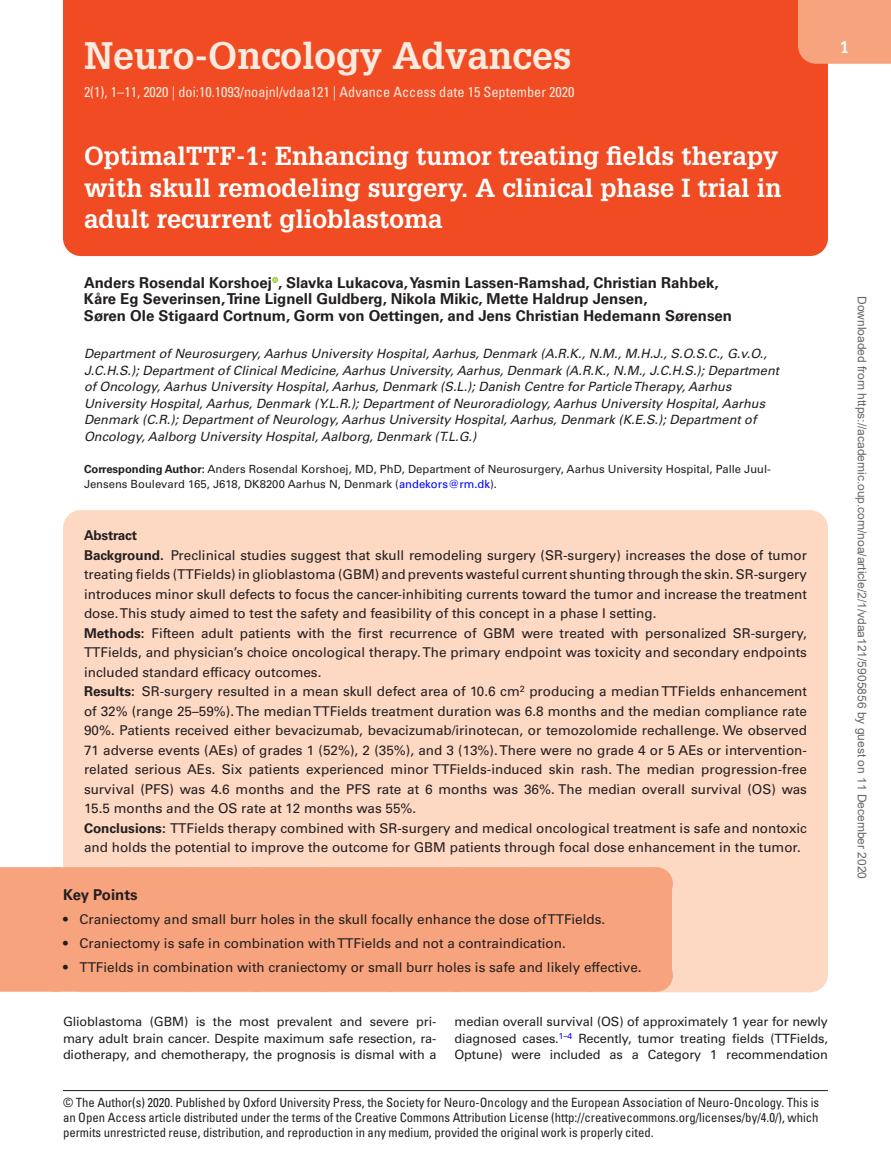
<style>
.page{position:relative;width:891px;height:1175px;background:#fff}
.page>*{position:absolute;margin:0;border:0;box-sizing:border-box;transform-origin:0 0}
.t1{font:700 37.5px "Glypha LT Std";color:#fdeade}
.t2{font:700 25.5px/31.5px "Glypha LT Std";color:#fff}
.t3{font:700 16.5px "Glypha LT Std";color:#fff}
.t4{font:700 15px/16.5px "Univers LT Std";color:#231f20}
.t5{font:condensed 14.25px "Univers LT Std";color:#fdeade}
.t6{font:13.5px/19.5px "Univers LT Std";color:#231f20}
.t7{font:italic 12.75px/16.5px "Univers LT Std";color:#231f20}
.t8{font:condensed 12.75px/15px "Univers LT Std";color:#231f20;text-align:justify}
.t9{font:12.75px/16.5px "Univers LT Std";letter-spacing:-.01em;color:#231f20;text-align:justify}
.t10{font:12px "Arial";color:#666}
.t11{font:11.25px/15px "Univers LT Std";color:#231f20}
.s1{font-weight:700}
.s2{color:#00f}
</style>
<div class="page">
<div style="left:63px;top:0;width:765px;height:166px;background:#f04b22"></div>
<div style="left:798px;top:0;width:93px;height:64px;background:#f7a37d"></div>
<hr style="left:63px;top:1090px;width:765px;height:1px;background:#231f20">
<div style="left:63px;top:510px;width:765px;height:482px;background:#fdd8c3;border-radius:18px"></div>
<div style="left:0;top:884px;width:672px;height:35px;background:#f7a37d"></div>
<div style="left:0;top:867px;width:656px;height:33px;background:#f7a37d"></div>
<svg style="left:59px;top:867px;width:563px;height:1px"></svg>
<hr style="left:656px;top:867px;width:1px;height:33px;background:#f7a37d">
<div style="left:0;top:901px;width:672px;height:40px;background:#f7a37d"></div>
<div style="left:0;top:925px;width:672px;height:40px;background:#f7a37d"></div>
<div style="left:0;top:949px;width:672px;height:27px;background:#f7a37d"></div>
<div style="left:0;top:958px;width:656px;height:33px;background:#f7a37d"></div>
<hr style="left:656px;top:958px;width:1px;height:33px;background:#f7a37d">
<svg style="left:272px;top:277px;width:6px;height:6px"></svg>
<div style="left:63px;top:166px;width:765px;height:90px;background:#f04b22"></div>
<h1 class="t1" style="left:84px;top:32px;width:489px">Neuro-Oncology Advances</h1>
<p class="t5" style="left:84px;top:83px;width:492px">2(1), 1–11, 2020 | doi:10.1093/noajnl/vdaa121 | Advance Access date 15 September 2020</p>
<p class="t3" style="left:840px;top:37px;width:11px">1</p>
<h2 class="t2" style="left:84px;top:140px;width:699px">OptimalTTF-1: Enhancing tumor treating fields therapy with skull remodeling surgery. A clinical phase I trial in adult recurrent glioblastoma</h2>
<p class="t4" style="left:84px;top:274px;width:650px">Anders Rosendal Korshoej , Slavka Lukacova, Yasmin Lassen-Ramshad, Christian Rahbek,<br>Kåre Eg Severinsen, Trine Lignell Guldberg, Nikola Mikic, Mette Haldrup Jensen,<br>Søren Ole Stigaard Cortnum, Gorm von Oettingen, and Jens Christian Hedemann Sørensen</p>
<p class="t7" style="left:84px;top:346px;width:697px">Department of Neurosurgery, Aarhus University Hospital, Aarhus, Denmark (A.R.K., N.M., M.H.J., S.O.S.C., G.v.O., J.C.H.S.); Department of Clinical Medicine, Aarhus University, Aarhus, Denmark (A.R.K., N.M., J.C.H.S.); Department of Oncology, Aarhus University Hospital, Aarhus, Denmark (S.L.); Danish Centre for Particle Therapy, Aarhus University Hospital, Aarhus, Denmark (Y.L.R.); Department of Neuroradiology, Aarhus University Hospital, Aarhus Denmark (C.R.); Department of Neurology, Aarhus University Hospital, Aarhus, Denmark (K.E.S.); Department of Oncology, Aalborg University Hospital, Aalborg, Denmark (T.L.G.)</p>
<p class="t11" style="left:84px;top:462px;width:688px"><span class="s1">Corresponding Author:</span> Anders Rosendal Korshoej, MD, PhD, Department of Neurosurgery, Aarhus University Hospital, Palle Juul-<br>Jensens Boulevard 165, J618, DK8200 Aarhus N, Denmark (<span class="s2">andekors@rm.dk</span>).</p>
<p class="t6" style="left:84px;top:525px;width:725px"><span class="s1">Abstract<br>Background.</span> Preclinical studies suggest that skull remodeling surgery (SR-surgery) increases the dose of tumor treating fields (TTFields) in glioblastoma (GBM) and prevents wasteful current shunting through the skin. SR-surgery introduces minor skull defects to focus the cancer-inhibiting currents toward the tumor and increase the treatment dose. This study aimed to test the safety and feasibility of this concept in a phase I setting.<br><span class="s1">Methods:</span> Fifteen adult patients with the first recurrence of GBM were treated with personalized SR-surgery, TTFields, and physician’s choice oncological therapy. The primary endpoint was toxicity and secondary endpoints included standard efficacy outcomes.<br><span class="s1">Results:</span> SR-surgery resulted in a mean skull defect area of 10.6 cm<sup>2</sup> producing a median TTFields enhancement of 32% (range 25–59%). The median TTFields treatment duration was 6.8 months and the median compliance rate 90%. Patients received either bevacizumab, bevacizumab/irinotecan, or temozolomide rechallenge. We observed 71 adverse events (AEs) of grades 1 (52%), 2 (35%), and 3 (13%). There were no grade 4 or 5 AEs or intervention&shy;related serious AEs. Six patients experienced minor TTFields-induced skin rash. The median progression-free survival (PFS) was 4.6 months and the PFS rate at 6 months was 36%. The median overall survival (OS) was 15.5 months and the OS rate at 12 months was 55%.<br><span class="s1">Conclusions:</span> TTFields therapy combined with SR-surgery and medical oncological treatment is safe and nontoxic and holds the potential to improve the outcome for GBM patients through focal dose enhancement in the tumor.</p>
<p class="t4" style="left:63px;top:886px;width:76px">Key Points</p>
<p class="t6" style="left:63px;top:909px;width:544px">• Craniectomy and small burr holes in the skull focally enhance the dose of TTFields.</p>
<p class="t6" style="left:63px;top:933px;width:504px">• Craniectomy is safe in combination with TTFields and not a contraindication.</p>
<p class="t6" style="left:63px;top:957px;width:580px">• TTFields in combination with craniectomy or small burr holes is safe and likely effective.</p>
<p class="t9" style="left:63px;top:1013px;width:375px">Glioblastoma (GBM) is the most prevalent and severe pri&shy;mary adult brain cancer. Despite maximum safe resection, ra&shy;diotherapy, and chemotherapy, the prognosis is dismal with a</p>
<p class="t9" style="left:454px;top:1013px;width:375px">median overall survival (OS) of approximately 1 year for newly diagnosed cases.<sup>1–4</sup> Recently, tumor treating fields (TTFields, Optune) were included as a Category 1 recommendation</p>
<p class="t8" style="left:63px;top:1095px;width:758px">© The Author(s) 2020. Published by Oxford University Press, the Society for Neuro-Oncology and the European Association of Neuro-Oncology. This is an Open Access article distributed under the terms of the Creative Commons Attribution License (http://creativecommons.org/licenses/by/4.0/), which permits unrestricted reuse, distribution, and reproduction in any medium, provided the original work is properly cited.</p>
<p class="t10" style="left:866px;top:296px;width:584px;rotate:90deg">Downloaded from https://academic.oup.com/noa/article/2/1/vdaa121/5905856 by guest on 11 December 2020</p>
</div>
